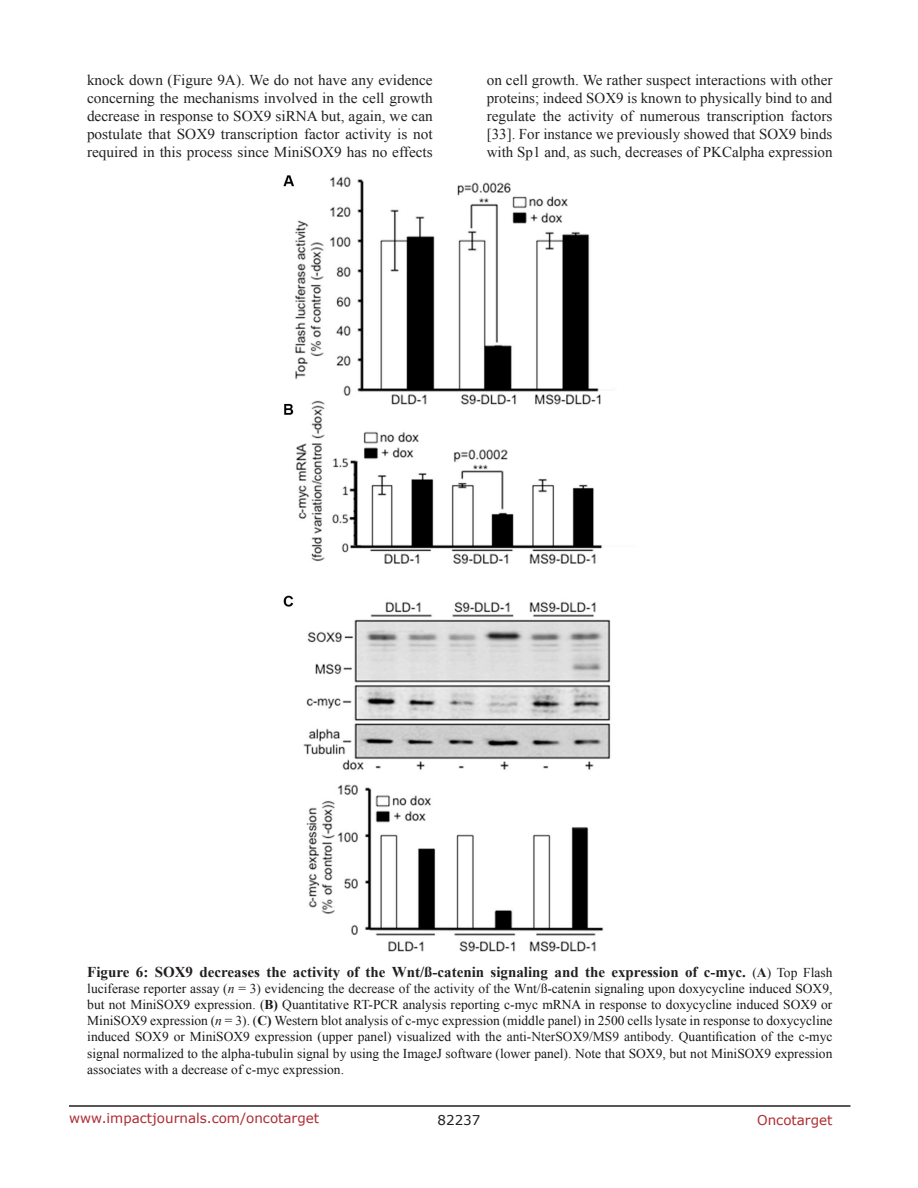
<style>
.page{position:relative;width:918px;height:1188px;background:#fff}
.page>*{position:absolute;margin:0;border:0;box-sizing:border-box;transform-origin:0 0}
.BodyText{font:15px/18px "Times New Roman";color:#231f20;text-align:justify}
.FigureText{font:700 15px "Times New Roman";color:#231f20}
.FigureText-2{font:13.5px/16.2px "Times New Roman";color:#1a1718;text-align:justify}
.t1{font:13.5px "Verdana";color:#ac2b31}
.t2{font:13.5px "Verdana";color:#231f20}
.s1{font-weight:400;font-size:13.5px}
.s2{font-size:13.5px}
.s3{font-weight:400;font-size:13.5px;color:#1a1718}
.s4{color:#231f20}
.s5{font-style:italic;color:#231f20}
.s6{font-weight:700}
</style>
<div class="page">
<hr style="left:69px;top:1105px;width:781px;height:2px;background:#231f20">
<img style="left:284px;top:175px;width:327px;height:776px">
<p class="BodyText" style="left:87px;top:71px;width:347px">knock down (Figure 9A). We do not have any evidence concerning the mechanisms involved in the cell growth decrease in response to SOX9 siRNA but, again, we can postulate that SOX9 transcription factor activity is not required in this process since MiniSOX9 has no effects</p>
<p class="BodyText" style="left:487px;top:71px;width:347px">on cell growth. We rather suspect interactions with other proteins; indeed SOX9 is known to physically bind to and regulate the activity of numerous transcription factors [33]. For instance we previously showed that SOX9 binds with Sp1 and, as such, decreases of PKCalpha expression</p>
<p class="FigureText" style="left:87px;top:961px;width:747px">Figure 6: SOX9 decreases the activity of the Wnt/ß-catenin signaling and the expression of c-myc. <span class="s1">(</span><span class="s2">A</span><span class="s1">)</span> <span class="s3">Top Flash</span></p>
<p class="FigureText-2" style="left:87px;top:980px;width:747px">luciferase reporter assay <span class="s4">(</span><span class="s5">n</span> <span class="s4">= 3) evidencing the decrease of the activity of the</span> Wnt/ß-catenin signaling upon doxycycline induced SOX9, but not MiniSOX9 expression. (<span class="s6">B)</span> Quantitative RT-PCR analysis reporting c-myc mRNA in response to doxycycline induced SOX9 or MiniSOX9 expression <span class="s4">(</span><span class="s5">n</span> <span class="s4">= 3)</span>. (<span class="s6">C)</span> Western blot analysis of c-myc expression (middle panel) in 2500 cells lysate in response to doxycycline induced SOX9 or MiniSOX9 expression (upper panel) visualized with the <span class="s4">anti-NterSOX9/MS9 antibody</span>. Quantification of the c-myc signal normalized to the alpha-tubulin signal by using the ImageJ software (lower panel). Note that SOX9, but not MiniSOX9 expression associates with a decrease of c-myc expression.</p>
<p class="t1" style="left:69px;top:1109px;width:252px">www.impactjournals.com/oncotarget</p>
<p class="t2" style="left:438px;top:1111px;width:44px">82237</p>
<p class="t1" style="left:757px;top:1111px;width:77px">Oncotarget</p>
</div>
